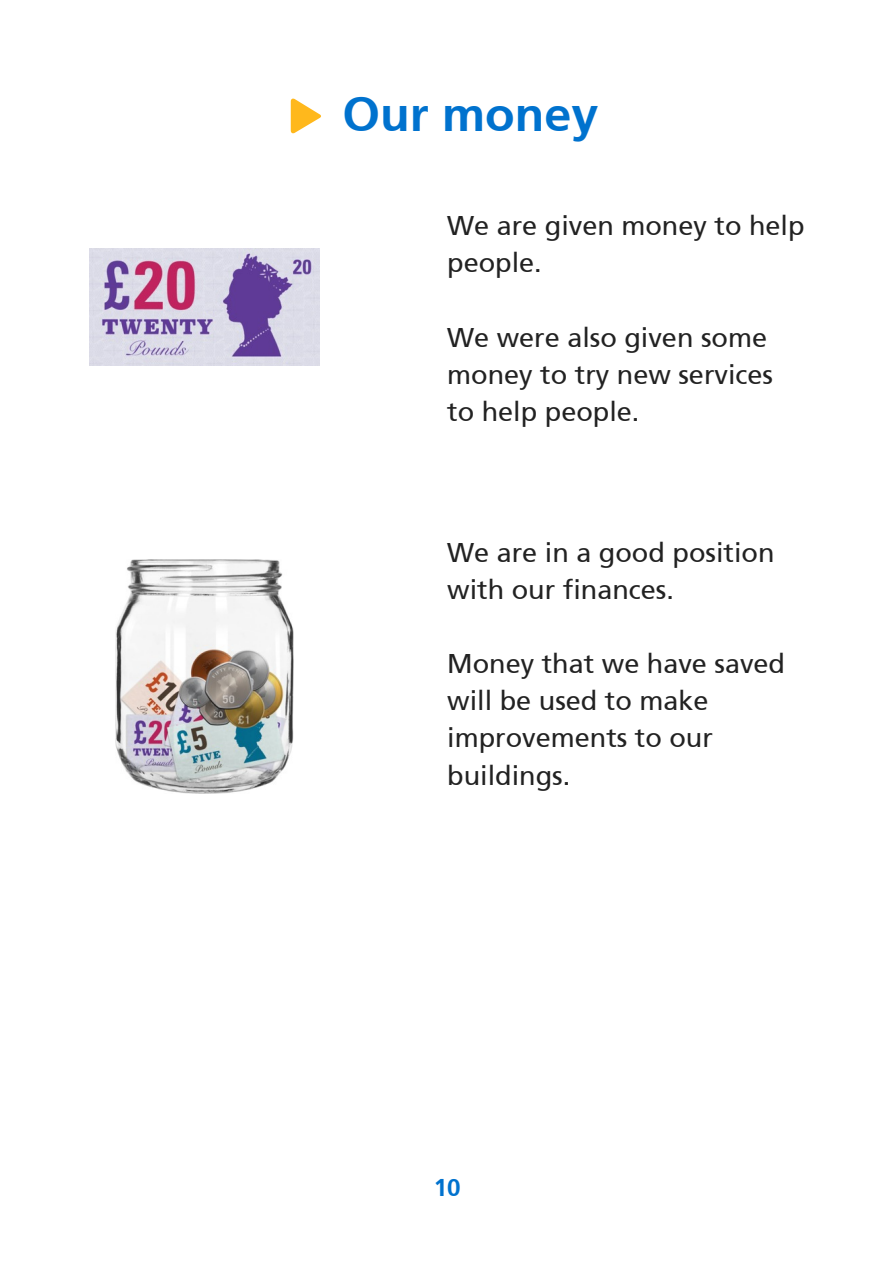
<style>
.page{position:relative;width:894px;height:1264px;background:#fff}
.page>*{position:absolute;margin:0;border:0;box-sizing:border-box;transform-origin:0 0}
.t1{font:700 48.45px "Frutiger SAIN Bdv 1";color:#0072ce}
.t2{font:27px/37.2px "Frutiger SAIN Rmv 1 Roman";color:#222}
.t3{font:700 24.3px "Frutiger SAIN Bdv 1";color:#0072ce}
</style>
<div class="page">
<img style="left:89px;top:248px;width:230px;height:117px">
<img style="left:115px;top:559px;width:178px;height:234px">
<svg style="left:291px;top:98px;width:30px;height:36px"></svg>
<p class="t1" style="left:342px;top:86px;width:257px">Our money</p>
<p class="t2" style="left:447px;top:208px;width:359px">We are given money to help people.</p>
<p class="t2" style="left:447px;top:319px;width:327px">We were also given some money to try new services to help people.</p>
<p class="t2" style="left:447px;top:534px;width:329px">We are in a good position with our finances.</p>
<p class="t2" style="left:447px;top:646px;width:339px">Money that we have saved will be used to make improvements to our buildings.</p>
<p class="t3" style="left:433px;top:1173px;width:28px">10</p>
</div>
